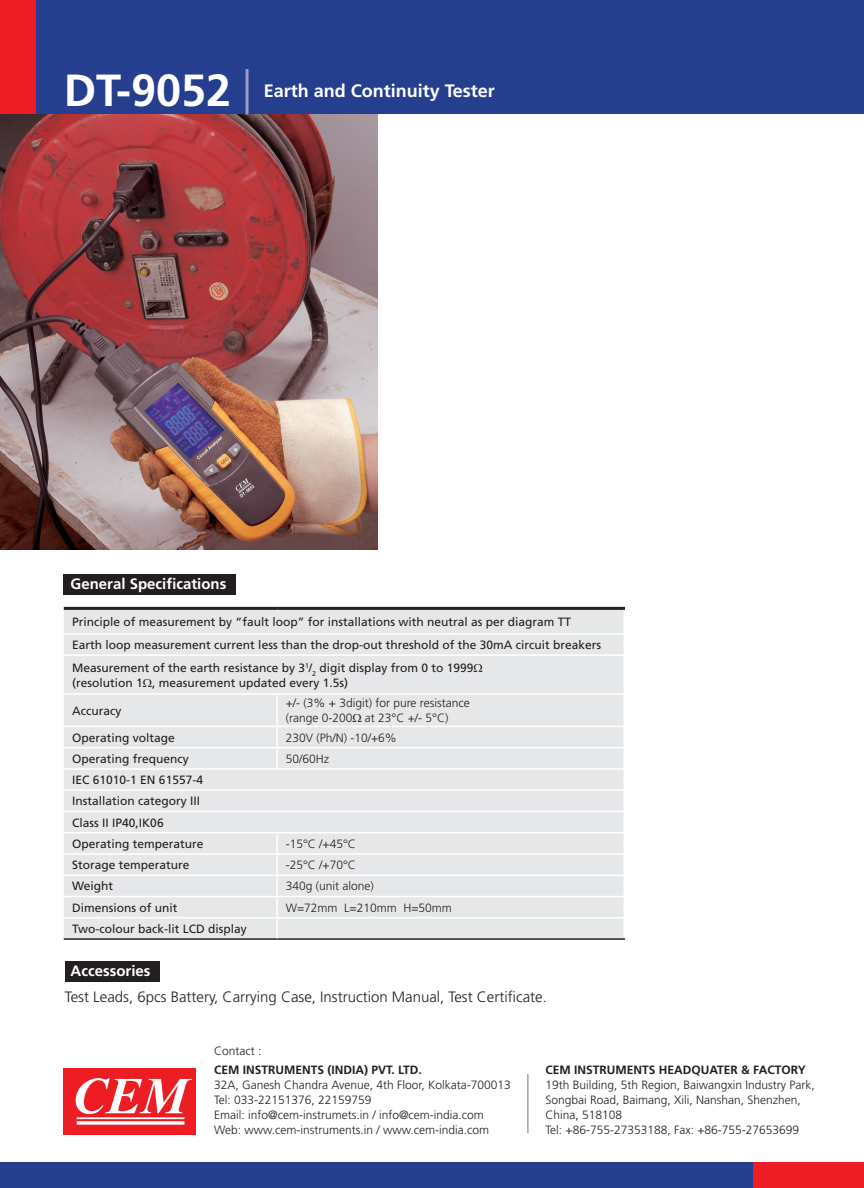
<style>
.page{position:relative;width:864px;height:1188px;background:#fff}
.page>*{position:absolute;margin:0;border:0;box-sizing:border-box;transform-origin:0 0}
.t1{font:italic 700 51.9px "Times New Roman";color:#fff}
.t2{font:700 45px "Frutiger";color:#fff}
.t3{font:700 18px "Frutiger";color:#fff}
.t4{font:300 15px "Frutiger";color:#231f20}
.t5{font:700 15px "Frutiger";color:#fff}
.t6{font:300 12px/15px "Frutiger";color:#231f20}
.t7{font:12px/15px "Frutiger";color:#231f20}
.t8{font:700 12px "Frutiger";color:#231f20}
</style>
<div class="page">
<img style="left:0;top:114px;width:378px;height:435px">
<div style="left:0;top:0;width:864px;height:114px;background:#253f8e"></div>
<div style="left:64px;top:1068px;width:132px;height:67px;background:#ee1d23"></div>
<hr style="left:77px;top:1117px;width:107px;height:2px;background:#fff">
<svg style="left:77px;top:1121px;width:107px;height:4px"></svg>
<hr style="left:246px;top:69px;width:3px;height:45px;background:#9b9bc6">
<div style="left:0;top:1162px;width:864px;height:26px;background:#253f8e"></div>
<div style="left:753px;top:1162px;width:111px;height:26px;background:#ee1d23"></div>
<div style="left:0;top:0;width:36px;height:114px;background:#ee1d23"></div>
<hr style="left:527px;top:1074px;width:1px;height:59px;background:#808285">
<div style="left:65px;top:961px;width:94px;height:21px;background:#231f20"></div>
<div style="left:64px;top:574px;width:172px;height:21px;background:#231f20"></div>
<div style="left:64px;top:610px;width:560px;height:328px;background:#e6e7e9"></div>
<hr style="left:64px;top:633px;width:213px;height:2px;background:#fff">
<hr style="left:277px;top:633px;width:348px;height:2px;background:#fff">
<hr style="left:64px;top:654px;width:213px;height:2px;background:#fff">
<hr style="left:277px;top:654px;width:348px;height:2px;background:#fff">
<hr style="left:64px;top:693px;width:213px;height:2px;background:#fff">
<hr style="left:277px;top:693px;width:348px;height:2px;background:#fff">
<hr style="left:276px;top:695px;width:2px;height:31px;background:#fff">
<hr style="left:64px;top:726px;width:213px;height:1px;background:#fff">
<hr style="left:277px;top:726px;width:348px;height:1px;background:#fff">
<hr style="left:276px;top:727px;width:2px;height:20px;background:#fff">
<hr style="left:64px;top:747px;width:213px;height:1px;background:#fff">
<hr style="left:277px;top:747px;width:348px;height:1px;background:#fff">
<hr style="left:276px;top:748px;width:2px;height:20px;background:#fff">
<hr style="left:64px;top:938px;width:213px;height:2px;background:#231f20">
<hr style="left:277px;top:938px;width:348px;height:2px;background:#231f20">
<hr style="left:64px;top:607px;width:213px;height:3px;background:#231f20">
<hr style="left:277px;top:607px;width:348px;height:3px;background:#231f20">
<hr style="left:64px;top:768px;width:213px;height:2px;background:#fff">
<hr style="left:277px;top:768px;width:348px;height:2px;background:#fff">
<hr style="left:64px;top:789px;width:213px;height:2px;background:#fff">
<hr style="left:277px;top:789px;width:348px;height:2px;background:#fff">
<hr style="left:64px;top:811px;width:213px;height:1px;background:#fff">
<hr style="left:277px;top:811px;width:348px;height:1px;background:#fff">
<hr style="left:64px;top:832px;width:213px;height:2px;background:#fff">
<hr style="left:277px;top:832px;width:348px;height:2px;background:#fff">
<svg style="left:276px;top:834px;width:2px;height:19px"></svg>
<hr style="left:64px;top:853px;width:213px;height:2px;background:#fff">
<hr style="left:277px;top:853px;width:348px;height:2px;background:#fff">
<hr style="left:276px;top:855px;width:2px;height:20px;background:#fff">
<hr style="left:64px;top:875px;width:213px;height:1px;background:#fff">
<hr style="left:277px;top:875px;width:348px;height:1px;background:#fff">
<hr style="left:276px;top:876px;width:2px;height:20px;background:#fff">
<hr style="left:64px;top:896px;width:213px;height:1px;background:#fff">
<hr style="left:277px;top:896px;width:348px;height:1px;background:#fff">
<hr style="left:276px;top:897px;width:2px;height:20px;background:#fff">
<hr style="left:64px;top:917px;width:213px;height:2px;background:#fff">
<hr style="left:277px;top:917px;width:348px;height:2px;background:#fff">
<svg style="left:276px;top:919px;width:2px;height:19px"></svg>
<svg style="left:474px;top:663px;width:8px;height:9px"></svg>
<svg style="left:143px;top:678px;width:9px;height:9px"></svg>
<svg style="left:353px;top:714px;width:8px;height:8px"></svg>
<p class="t2" style="left:64px;top:64px;width:169px">DT-9052</p>
<p class="t3" style="left:264px;top:80px;width:233px">Earth and Continuity Tester</p>
<p class="t5" style="left:71px;top:575px;width:157px">General Specifications</p>
<p class="t7" style="left:72px;top:614px;width:500px">Principle of measurement by “fault loop” for installations with neutral as per diagram TT</p>
<p class="t7" style="left:72px;top:637px;width:530px">Earth loop measurement current less than the drop-out threshold of the 30mA circuit breakers</p>
<p class="t7" style="left:72px;top:660px;width:403px">Measurement of the earth resistance by 3<sup>1</sup>/<sub>2</sub> digit display from 0 to 1999 (resolution 1 , measurement updated every 1.5s)</p>
<p class="t7" style="left:72px;top:703px;width:51px">Accuracy</p>
<p class="t6" style="left:286px;top:696px;width:185px">+/- (3% + 3digit) for pure resistance (range 0-200 at 23°C +/- 5°C)</p>
<p class="t7" style="left:72px;top:730px;width:104px">Operating voltage</p>
<p class="t6" style="left:286px;top:730px;width:113px">230V (Ph/N) -10/+6%</p>
<p class="t7" style="left:72px;top:751px;width:118px">Operating frequency</p>
<p class="t6" style="left:286px;top:751px;width:45px">50/60Hz</p>
<p class="t7" style="left:72px;top:772px;width:132px">IEC 61010-1 EN 61557-4</p>
<p class="t7" style="left:72px;top:794px;width:130px">Installation category III</p>
<p class="t7" style="left:72px;top:815px;width:93px">Class II IP40,IK06</p>
<p class="t7" style="left:72px;top:836px;width:133px">Operating temperature</p>
<p class="t6" style="left:286px;top:836px;width:72px">-15°C /+45°C</p>
<p class="t7" style="left:72px;top:858px;width:119px">Storage temperature</p>
<p class="t6" style="left:286px;top:858px;width:72px">-25°C /+70°C</p>
<p class="t7" style="left:72px;top:879px;width:42px">Weight</p>
<p class="t6" style="left:286px;top:879px;width:90px">340g (unit alone)</p>
<p class="t7" style="left:72px;top:900px;width:107px">Dimensions of unit</p>
<p class="t6" style="left:286px;top:900px;width:168px">W=72mm L=210mm H=50mm</p>
<p class="t7" style="left:72px;top:921px;width:176px">Two-colour back-lit LCD display</p>
<p class="t5" style="left:71px;top:962px;width:81px">Accessories</p>
<p class="t4" style="left:65px;top:988px;width:483px">Test Leads, 6pcs Battery, Carrying Case, Instruction Manual, Test Certificate.</p>
<p class="t1" style="left:72px;top:1060px;width:117px">CEM</p>
<p class="t6" style="left:214px;top:1044px;width:49px">Contact :</p>
<p class="t8" style="left:214px;top:1063px;width:209px">CEM INSTRUMENTS (INDIA) PVT. LTD.</p>
<p class="t6" style="left:214px;top:1078px;width:298px">32A, Ganesh Chandra Avenue, 4th Floor, Kolkata-700013</p>
<p class="t6" style="left:214px;top:1093px;width:159px">Tel: 033-22151376, 22159759</p>
<p class="t6" style="left:214px;top:1108px;width:271px">Email: info@cem-instrumets.in / info@cem-india.com</p>
<p class="t6" style="left:214px;top:1123px;width:277px">Web: www.cem-instruments.in / www.cem-india.com</p>
<p class="t8" style="left:545px;top:1063px;width:262px">CEM INSTRUMENTS HEADQUATER &amp; FACTORY</p>
<p class="t6" style="left:545px;top:1078px;width:271px">19th Building, 5th Region, Baiwangxin Industry Park, Songbai Road, Baimang, Xili, Nanshan, Shenzhen, China, 518108<br>Tel: +86-755-27353188, Fax: +86-755-27653699</p>
</div>
